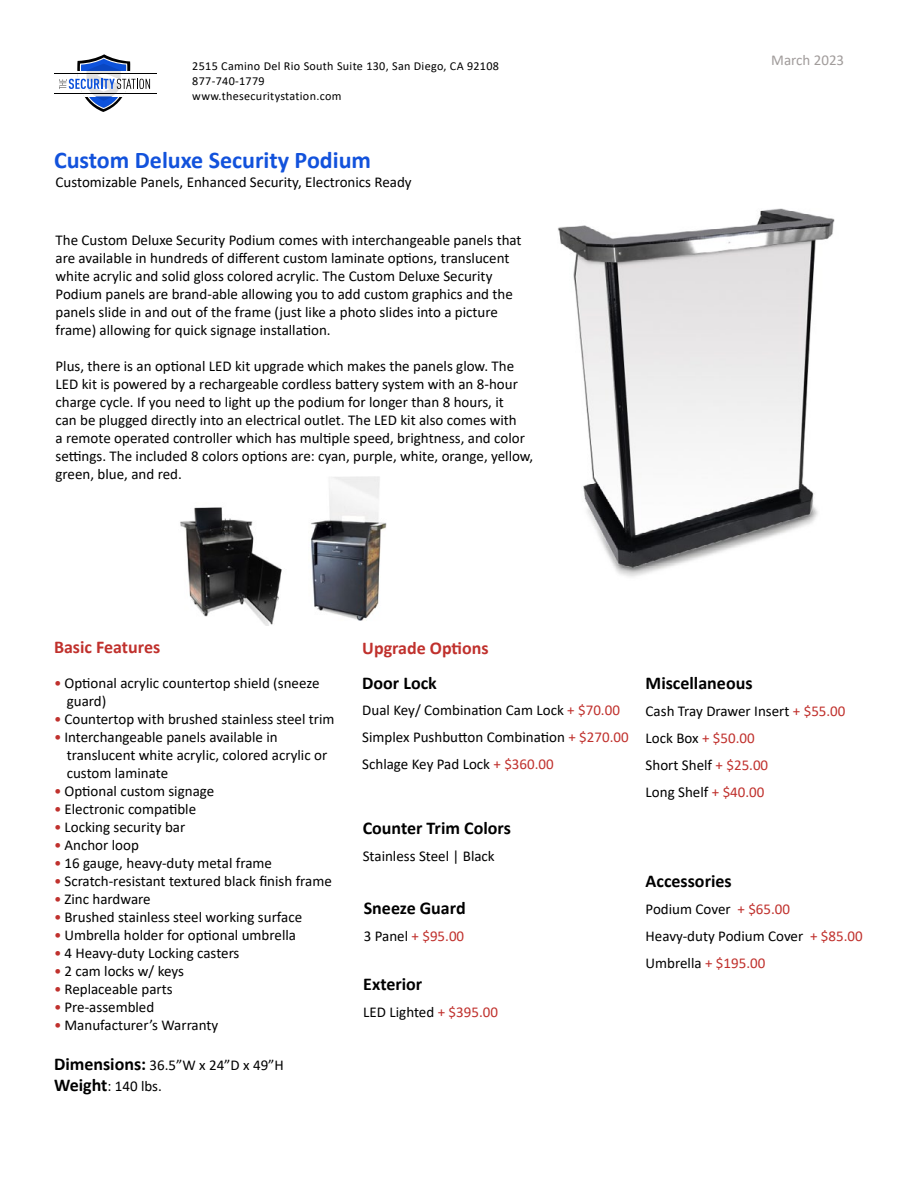
<style>
.page{position:relative;width:918px;height:1188px;background:#fff}
.page>*{position:absolute;margin:0;border:0;box-sizing:border-box;transform-origin:0 0}
.t1{font:700 24px "Calibri";color:#1252dc}
.t2{font:700 18px "Calibri";color:#000}
.t3{font:700 18px "Calibri";color:#c0312d}
.t4{font:15px/18px "Calibri";color:#000}
.t5{font:15px "Calibri";color:#c0312d}
.t6{font:15px "Calibri";color:#a19c9b}
.t7{font:12.15px/15px "Calibri";letter-spacing:.025em;color:#000}
.s1{color:#c0312d}
.s2{font-weight:700;font-size:18px}
.s3{color:#000}
</style>
<div class="page">
<svg style="left:59px;top:54px;width:91px;height:58px"></svg>
<hr style="left:54px;top:73px;width:103px;height:1px;background:#000">
<hr style="left:54px;top:94px;width:103px;height:1px;background:#000">
<img style="left:311px;top:476px;width:76px;height:145px">
<img style="left:180px;top:507px;width:102px;height:118px">
<img style="left:558px;top:208px;width:277px;height:369px">
<p class="t7" style="left:192px;top:58px;width:308px">2515 Camino Del Rio South Suite 130, San Diego, CA 92108<br>877-740-1779<br>www.thesecuritystation.com</p>
<h1 class="t1" style="left:54px;top:143px;width:319px">Custom Deluxe Security Podium</h1>
<p class="t4" style="left:56px;top:173px;width:358px">Customizable Panels, Enhanced Security, Electronics Ready</p>
<p class="t4" style="left:56px;top:231px;width:468px">The Custom Deluxe Security Podium comes with interchangeable panels that are available in hundreds of different custom laminate options, translucent white acrylic and solid gloss colored acrylic. The Custom Deluxe Security Podium panels are brand-able allowing you to add custom graphics and the panels slide in and out of the frame (just like a photo slides into a picture frame) allowing for quick signage installation.</p>
<p class="t4" style="left:56px;top:357px;width:479px">Plus, there is an optional LED kit upgrade which makes the panels glow. The LED kit is powered by a rechargeable cordless battery system with an 8-hour charge cycle. If you need to light up the podium for longer than 8 hours, it<br>can be plugged directly into an electrical outlet. The LED kit also comes with<br>a remote operated controller which has multiple speed, brightness, and color settings. The included 8 colors options are: cyan, purple, white, orange, yellow, green, blue, and red.</p>
<p class="t6" style="left:771px;top:50px;width:75px">March 2023</p>
<p class="t3" style="left:54px;top:634px;width:108px">Basic Features</p>
<p class="t3" style="left:362px;top:635px;width:128px">Upgrade Options</p>
<p class="t4" style="left:67px;top:674px;width:254px;text-indent:-13px"><span class="s1">•</span> Optional acrylic countertop shield (sneeze guard)</p>
<p class="t4" style="left:54px;top:710px;width:282px"><span class="s1">•</span> Countertop with brushed stainless steel trim</p>
<p class="t4" style="left:67px;top:728px;width:262px;text-indent:-13px"><span class="s1">•</span> Interchangeable panels available in translucent white acrylic, colored acrylic or custom laminate</p>
<p class="t4" style="left:54px;top:782px;width:162px"><span class="s1">•</span> Optional custom signage</p>
<p class="t4" style="left:54px;top:800px;width:144px"><span class="s1">•</span> Electronic compatible</p>
<p class="t4" style="left:54px;top:818px;width:133px"><span class="s1">•</span> Locking security bar</p>
<p class="t4" style="left:54px;top:836px;width:86px"><span class="s1">•</span> Anchor loop</p>
<p class="t4" style="left:54px;top:854px;width:219px"><span class="s1">•</span> 16 gauge, heavy-duty metal frame</p>
<p class="t4" style="left:54px;top:872px;width:279px"><span class="s1">•</span> Scratch-resistant textured black finish frame</p>
<p class="t4" style="left:54px;top:890px;width:98px"><span class="s1">•</span> Zinc hardware</p>
<p class="t4" style="left:54px;top:908px;width:250px"><span class="s1">•</span> Brushed stainless steel working surface</p>
<p class="t4" style="left:54px;top:926px;width:244px"><span class="s1">•</span> Umbrella holder for optional umbrella</p>
<p class="t4" style="left:54px;top:944px;width:187px"><span class="s1">•</span> 4 Heavy-duty Locking casters</p>
<p class="t4" style="left:54px;top:962px;width:131px"><span class="s1">•</span> 2 cam locks w/ keys</p>
<p class="t4" style="left:54px;top:980px;width:120px"><span class="s1">•</span> Replaceable parts</p>
<p class="t4" style="left:54px;top:998px;width:102px"><span class="s1">•</span> Pre-assembled</p>
<p class="t4" style="left:54px;top:1016px;width:166px"><span class="s1">•</span> Manufacturer’s Warranty</p>
<p class="t4" style="left:54px;top:1053px;width:231px;line-height:21.6px"><span class="s2">Dimensions:</span> 36.5”W x 24”D x 49”H<br><span class="s2">Weight</span>: 140 lbs.</p>
<p class="t2" style="left:362px;top:671px;width:76px">Door Lock</p>
<p class="t4" style="left:362px;top:696px;width:268px;line-height:27px">Dual Key/ Combination Cam Lock <span class="s1">+ $70.00<br></span>Simplex Pushbutton Combination <span class="s1">+ $270.00<br></span>Schlage Key Pad Lock <span class="s1">+ $360.00</span></p>
<p class="t2" style="left:363px;top:815px;width:150px">Counter Trim Colors</p>
<p class="t4" style="left:363px;top:846px;width:134px">Stainless Steel | Black</p>
<p class="t2" style="left:364px;top:896px;width:103px">Sneeze Guard</p>
<p class="t5" style="left:364px;top:926px;width:102px"><span class="s3">3 Panel</span> + $95.00</p>
<p class="t2" style="left:363px;top:972px;width:61px">Exterior</p>
<p class="t4" style="left:363px;top:1003px;width:136px">LED Lighted <span class="s1">+ $395.00</span></p>
<p class="t2" style="left:646px;top:671px;width:108px">Miscellaneous</p>
<p class="t4" style="left:646px;top:697px;width:201px;line-height:27px">Cash Tray Drawer Insert <span class="s1">+ $55.00<br></span>Lock Box <span class="s1">+ $50.00<br></span>Short Shelf <span class="s1">+ $25.00<br></span>Long Shelf <span class="s1">+ $40.00</span></p>
<p class="t2" style="left:646px;top:868px;width:88px">Accessories</p>
<p class="t4" style="left:646px;top:895px;width:219px;line-height:27px">Podium Cover <span class="s1">+ $65.00<br></span>Heavy-duty Podium Cover <span class="s1">+ $85.00<br></span>Umbrella <span class="s1">+ $195.00</span></p>
</div>
